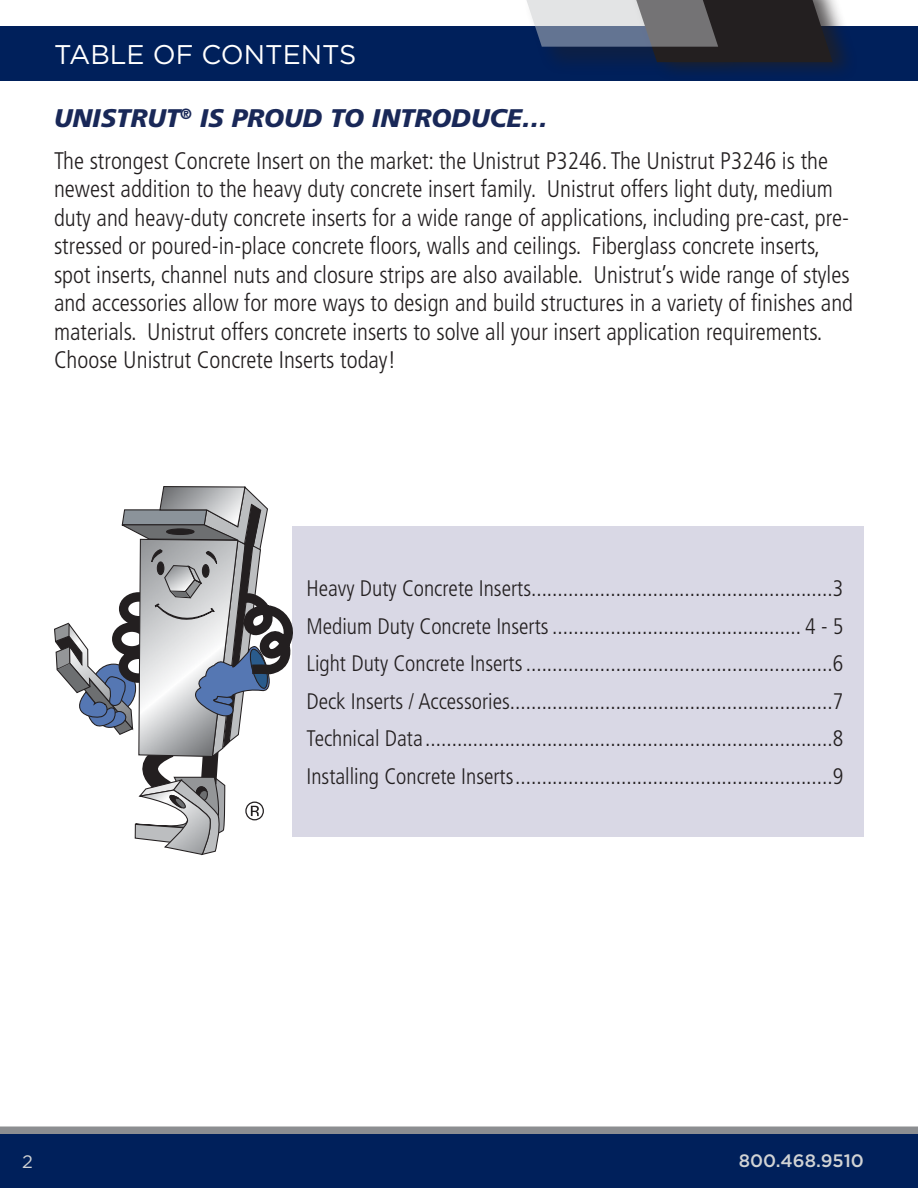
<style>
.page{position:relative;width:918px;height:1188px;background:#fff}
.page>*{position:absolute;margin:0;border:0;box-sizing:border-box;transform-origin:0 0}
.t1{font:27px "Gotham";color:#fff}
.BodyCopy{font:italic 900 25.5px "Frutiger";color:#192858}
.BodyCopy-2{font:300 condensed 24px/28.5px "Frutiger";color:#231f20}
.BodyCopy-3{font:300 condensed 22.5px "Frutiger";color:#231f20}
.t2{font:500 18px "Gotham";color:#d1d3d4}
.t3{font:18px "Gotham";color:#d1d3d4}
</style>
<div class="page">
<div style="left:0;top:27px;width:918px;height:54px;background:#00205b"></div>
<div style="left:630px;top:0;width:229px;height:82px;background:#231f20;opacity:.75"></div>
<div style="left:0;top:1134px;width:918px;height:54px;background:#00205b"></div>
<div style="left:523px;top:0;width:223px;height:76px;background:#231f20;opacity:.75"></div>
<svg style="left:522px;top:0;width:311px;height:62px;background:#555863"></svg>
<div style="left:0;top:1126px;width:918px;height:8px;background:#8c8e91"></div>
<div style="left:293px;top:526px;width:571px;height:311px;background:#d9d8e5"></div>
<svg style="left:54px;top:486px;width:239px;height:369px"></svg>
<p class="t1" style="left:54px;top:37px;width:304px">TABLE OF CONTENTS</p>
<p class="BodyCopy" style="left:54px;top:103px;width:495px">UNISTRUT<sup>®</sup> IS PROUD TO INTRODUCE…</p>
<p class="BodyCopy-2" style="left:54px;top:147px;width:801px">The strongest Concrete Insert on the market: the Unistrut P3246. The Unistrut P3246 is the newest addition to the heavy duty concrete insert family. Unistrut offers light duty, medium duty and heavy-duty concrete inserts for a wide range of applications, including pre-cast, pre&shy;stressed or poured-in-place concrete floors, walls and ceilings. Fiberglass concrete inserts, spot inserts, channel nuts and closure strips are also available. Unistrut’s wide range of styles and accessories allow for more ways to design and build structures in a variety of finishes and materials. Unistrut offers concrete inserts to solve all your insert application requirements.<br>Choose Unistrut Concrete Inserts today!</p>
<p class="BodyCopy-3" style="left:306px;top:576px;width:539px">Heavy Duty Concrete Inserts.........................................................3</p>
<p class="BodyCopy-3" style="left:306px;top:613px;width:539px">Medium Duty Concrete Inserts ............................................... 4 - 5</p>
<p class="BodyCopy-3" style="left:306px;top:651px;width:539px">Light Duty Concrete Inserts..........................................................6</p>
<p class="BodyCopy-3" style="left:306px;top:688px;width:539px">Deck Inserts / Accessories.............................................................7</p>
<p class="BodyCopy-3" style="left:306px;top:726px;width:539px">Technical Data .............................................................................8</p>
<p class="BodyCopy-3" style="left:306px;top:763px;width:539px">Installing Concrete Inserts............................................................9</p>
<p class="t3" style="left:22px;top:1150px;width:12px">2</p>
<p class="t2" style="left:739px;top:1148px;width:127px">800.468.9510</p>
</div>
